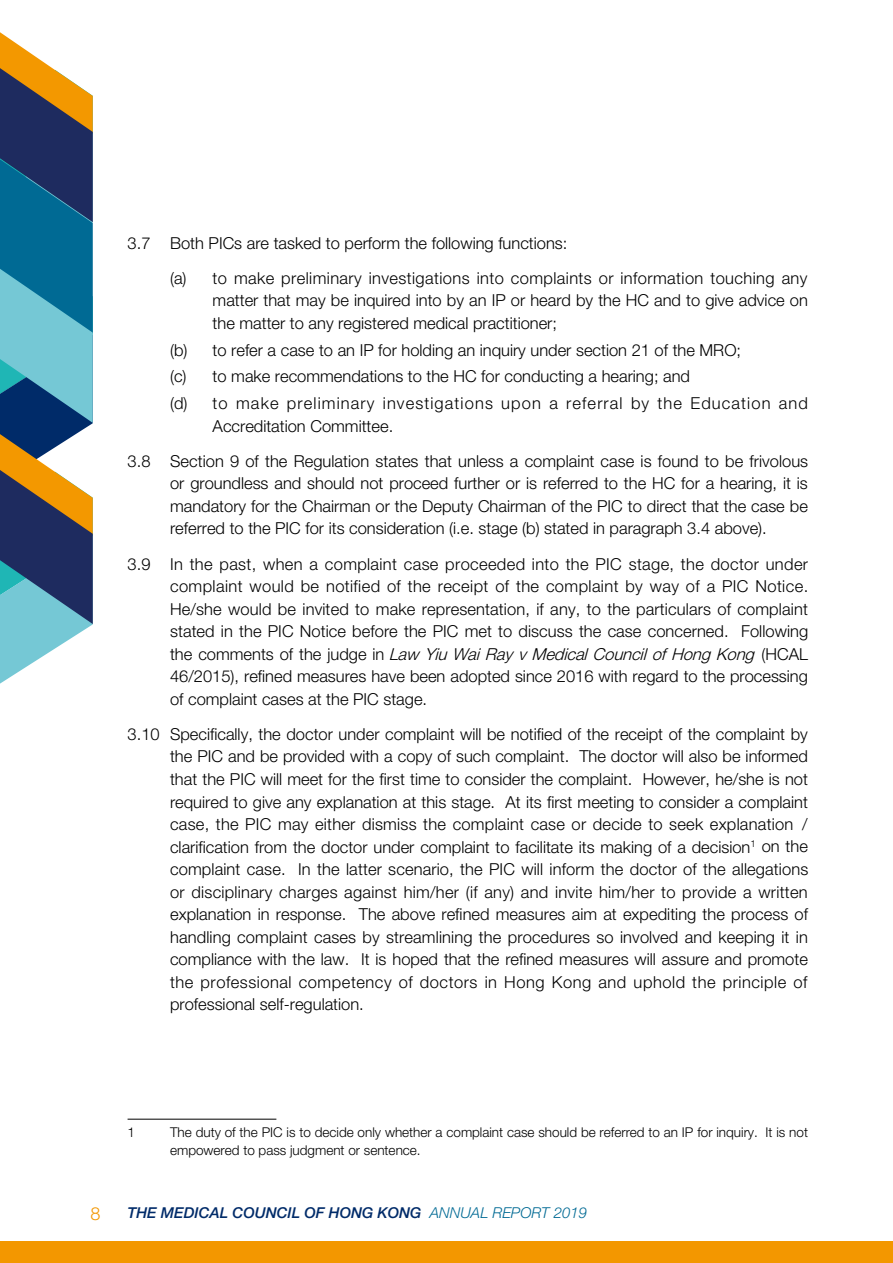
<style>
.page{position:relative;width:893px;height:1263px;background:#fff}
.page>*{position:absolute;margin:0;border:0;box-sizing:border-box;transform-origin:0 0}
.t1{font:300 18px "Helvetica Neue LT Std";color:#f39700}
.t2{font:300 16.5px/22.5px "Helvetica Neue LT Std";color:#000}
.t3{font:300 16.5px/35.2px "Helvetica Neue LT Std";letter-spacing:.025em;color:#000}
.t4{font:italic 500 15px "Helvetica Neue LT Std";color:#002b69}
.t5{font:300 13.5px/18px "Helvetica Neue LT Std";color:#000}
.s1{font-style:italic}
.s2{font-weight:300;color:#006a94}
</style>
<div class="page">
<svg style="left:0;top:32px;width:93px;height:652px;background:#5e828e"></svg>
<div style="left:0;top:1242px;width:893px;height:21px;background:#f39700"></div>
<hr style="left:128px;top:1119px;width:148px;height:1px;background:#000">
<p class="t3" style="left:170px;top:225px;width:639px;text-indent:-43px">3.7 Both PICs are tasked to perform the following functions:<br>(a) to make preliminary investigations into complaints or information touching any</p>
<p class="t2" style="left:213px;top:289px;width:597px">matter that may be inquired into by an IP or heard by the HC and to give advice on the matter to any registered medical practitioner;</p>
<p class="t2" style="left:170px;top:336px;width:639px;line-height:26.7px">(b) to refer a case to an IP for holding an inquiry under section 21 of the MRO;<br>(c) to make recommendations to the HC for conducting a hearing; and<br>(d) to make preliminary investigations upon a referral by the Education and</p>
<p class="t2" style="left:128px;top:408px;width:682px;line-height:35.2px;text-indent:85px">Accreditation Committee.<br>3.8 Section 9 of the Regulation states that unless a complaint case is found to be frivolous</p>
<p class="t2" style="left:170px;top:472px;width:639px;text-align:justify">or groundless and should not proceed further or is referred to the HC for a hearing, it is mandatory for the Chairman or the Deputy Chairman of the PIC to direct that the case be referred to the PIC for its consideration (i.e. stage (b) stated in paragraph 3.4 above).</p>
<p class="t2" style="left:170px;top:552px;width:640px;text-align:justify;text-indent:-43px">3.9 In the past, when a complaint case proceeded into the PIC stage, the doctor under complaint would be notified of the receipt of the complaint by way of a PIC Notice.<br>He/she would be invited to make representation, if any, to the particulars of complaint stated in the PIC Notice before the PIC met to discuss the case concerned. Following t h e c o m m e n t s o f t h e j u d g e i n <span class="s1">Law YiuWaiRay vMedicalCouncilofHongKong</span> ( H C A L 46/2015), refined measures have been adopted since 2016 with regard to the processing of complaint cases at the PIC stage.</p>
<p class="t2" style="left:170px;top:722px;width:640px;text-align:justify;text-indent:-43px">3.10 Specifically, the doctor under complaint will be notified of the receipt of the complaint by the PIC and be provided with a copy of such complaint. The doctor will also be informed that the PIC will meet for the first time to consider the complaint. However, he/she is not required to give any explanation at this stage. At its first meeting to consider a complaint case, the PIC may either dismiss the complaint case or decide to seek explanation / clarification from the doctor under complaint to facilitate its making of a decision<sup>1</sup> on the complaint case. In the latter scenario, the PIC will inform the doctor of the allegations or disciplinary charges against him/her (if any) and invite him/her to provide a written explanation in response. The above refined measures aim at expediting the process of handling complaint cases by streamlining the procedures so involved and keeping it in compliance with the law. It is hoped that the refined measures will assure and promote the professional competency of doctors in Hong Kong and uphold the principle of professional self-regulation.</p>
<p class="t5" style="left:128px;top:1123px;width:9px">1</p>
<p class="t5" style="left:170px;top:1123px;width:639px">The duty of the PIC is to decide only whether a complaint case should be referred to an IP for inquiry. It is not empowered to pass judgment or sentence.</p>
<p class="t1" style="left:91px;top:1202px;width:12px">8</p>
<p class="t4" style="left:128px;top:1204px;width:461px">THE MEDICAL COUNCIL OF HONG KONG <span class="s2">ANNUAL REPORT 2019</span></p>
</div>
